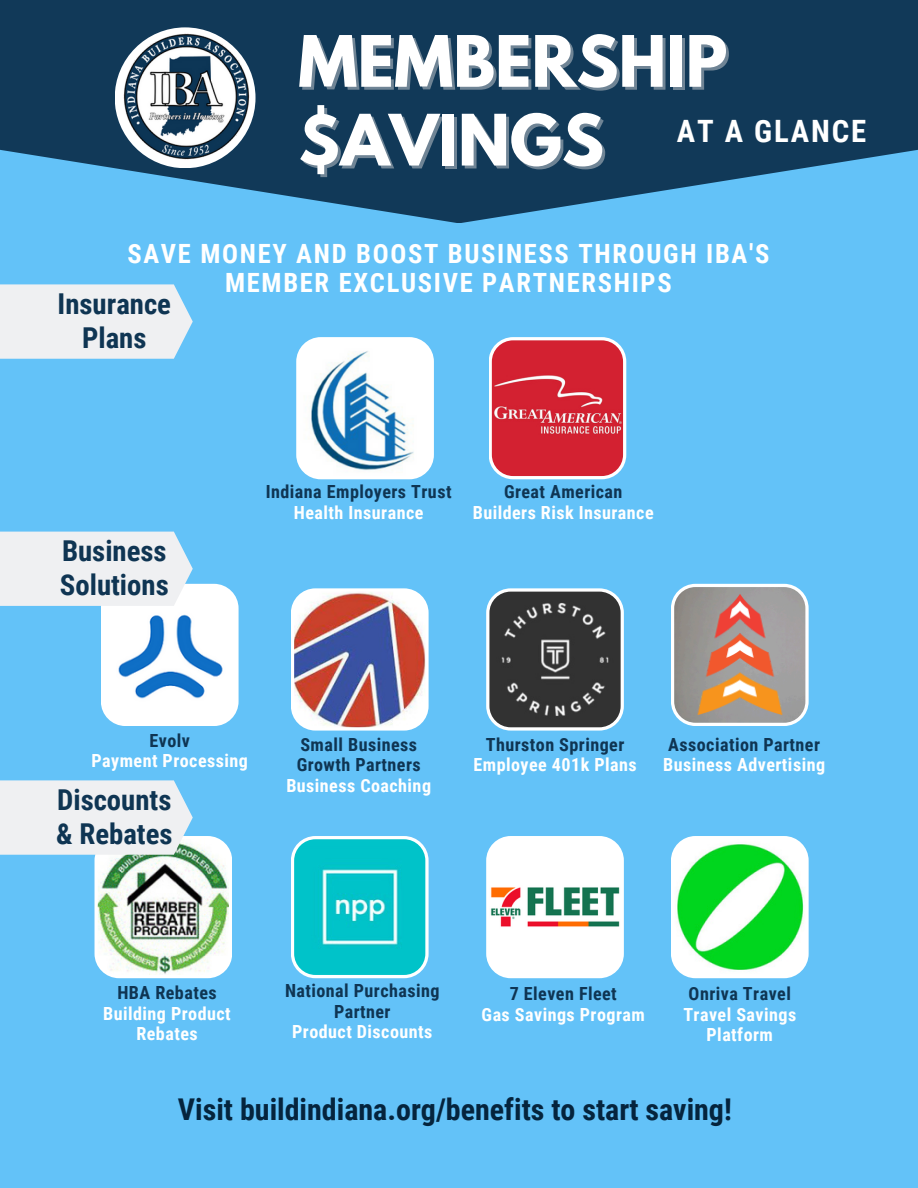
<style>
.page{position:relative;width:918px;height:1188px;background:#63c2f8}
.page>*{position:absolute;margin:0;border:0;box-sizing:border-box;transform-origin:0 0}
.t1{font:700 62.7px "League Spartan";color:#fff}
.t2{font:700 30.75px "Roboto Condensed";letter-spacing:.065em;color:#fff}
.t3{font:700 30px "Roboto Condensed";color:#05243d}
.t4{font:700 28.8px/33.9px "Roboto Condensed";color:#0f3553}
.t5{font:700 26.55px/29.1px "Roboto Condensed";letter-spacing:.065em;color:#fff;text-align:center}
.t6{font:700 18.15px/20.4px "Roboto Condensed";letter-spacing:.025em;color:#0f3553;text-align:center}
.t7{font:700 18.15px/20.4px "Roboto Condensed";letter-spacing:.025em;color:#fff;text-align:center}
.s1{color:#fff}
</style>
<div class="page">
<svg style="left:0;top:0;width:918px;height:223px;fill:#113958"></svg>
<div style="left:115px;top:27px;width:141px;height:141px;background:#fff;border-radius:50%"></div>
<img style="left:122px;top:33px;width:129px;height:128px">
<svg style="left:296px;top:337px;width:138px;height:142px;background:#c6dcea"></svg>
<svg style="left:489px;top:337px;width:137px;height:142px;background:#d44351"></svg>
<img style="left:291px;top:588px;width:138px;height:143px">
<svg style="left:486px;top:588px;width:138px;height:143px;background:#505355"></svg>
<svg style="left:671px;top:584px;width:138px;height:142px;background:#b9c6cd"></svg>
<svg style="left:291px;top:836px;width:138px;height:142px;background:#2acbd1"></svg>
<svg style="left:486px;top:836px;width:138px;height:142px;background:#e3e7e5"></svg>
<svg style="left:671px;top:836px;width:138px;height:142px;background:#84e995"></svg>
<svg style="left:0;top:284px;width:193px;height:75px;background:#e6edf2"></svg>
<svg style="left:0;top:532px;width:239px;height:194px"></svg>
<img style="left:0;top:780px;width:232px;height:198px">
<img style="left:677px;top:592px;width:125px;height:125px">
<p class="t1" style="left:298px;top:30px;width:431px">MEMBERSHIP</p>
<p class="t1" style="left:298px;top:109px;width:307px">$AVINGS</p>
<p class="t2" style="left:677px;top:114px;width:191px">AT A GLANCE</p>
<p class="t5" style="left:127px;top:240px;width:643px">SAVE MONEY AND BOOST BUSINESS THROUGH IBA'S<br>MEMBER EXCLUSIVE PARTNERSHIPS</p>
<p class="t4" style="left:58px;top:287px;width:115px;text-align:center">Insurance<br>Plans</p>
<p class="t4" style="left:60px;top:534px;width:110px">Business<br>Solutions</p>
<p class="t6" style="left:266px;top:482px;width:187px">Indiana Employers Trust<br><span class="s1">Health Insurance</span></p>
<p class="t6" style="left:504px;top:482px;width:120px">Great American</p>
<p class="t7" style="left:473px;top:502px;width:182px">Builders Risk Insurance</p>
<p class="t6" style="left:149px;top:730px;width:42px">Evolv</p>
<p class="t7" style="left:91px;top:751px;width:158px">Payment Processing</p>
<p class="t4" style="left:56px;top:783px;width:118px">Discounts &amp; Rebates</p>
<h3 class="t6" style="left:297px;top:735px;width:126px;text-align:left">Small Business<br>Growth Partners</h3>
<p class="t7" style="left:286px;top:775px;width:146px">Business Coaching</p>
<p class="t6" style="left:486px;top:735px;width:140px">Thurston Springer</p>
<p class="t7" style="left:473px;top:755px;width:165px">Employee 401k Plans</p>
<p class="t6" style="left:668px;top:735px;width:153px">Association Partner</p>
<p class="t7" style="left:663px;top:755px;width:163px">Business Advertising</p>
<p class="t6" style="left:117px;top:983px;width:101px">HBA Rebates</p>
<p class="t7" style="left:103px;top:1003px;width:129px">Building Product<br>Rebates</p>
<p class="t6" style="left:285px;top:981px;width:156px">National Purchasing<br>Partner</p>
<p class="t7" style="left:292px;top:1022px;width:142px">Product Discounts</p>
<p class="t6" style="left:510px;top:984px;width:109px">7 Eleven Fleet</p>
<p class="t7" style="left:482px;top:1004px;width:165px">Gas Savings Program</p>
<p class="t6" style="left:689px;top:984px;width:104px">Onriva Travel</p>
<p class="t7" style="left:683px;top:1004px;width:114px">Travel Savings<br>Platform</p>
<p class="t3" style="left:178px;top:1092px;width:555px">Visit buildindiana.org/benefits to start saving!</p>
</div>
